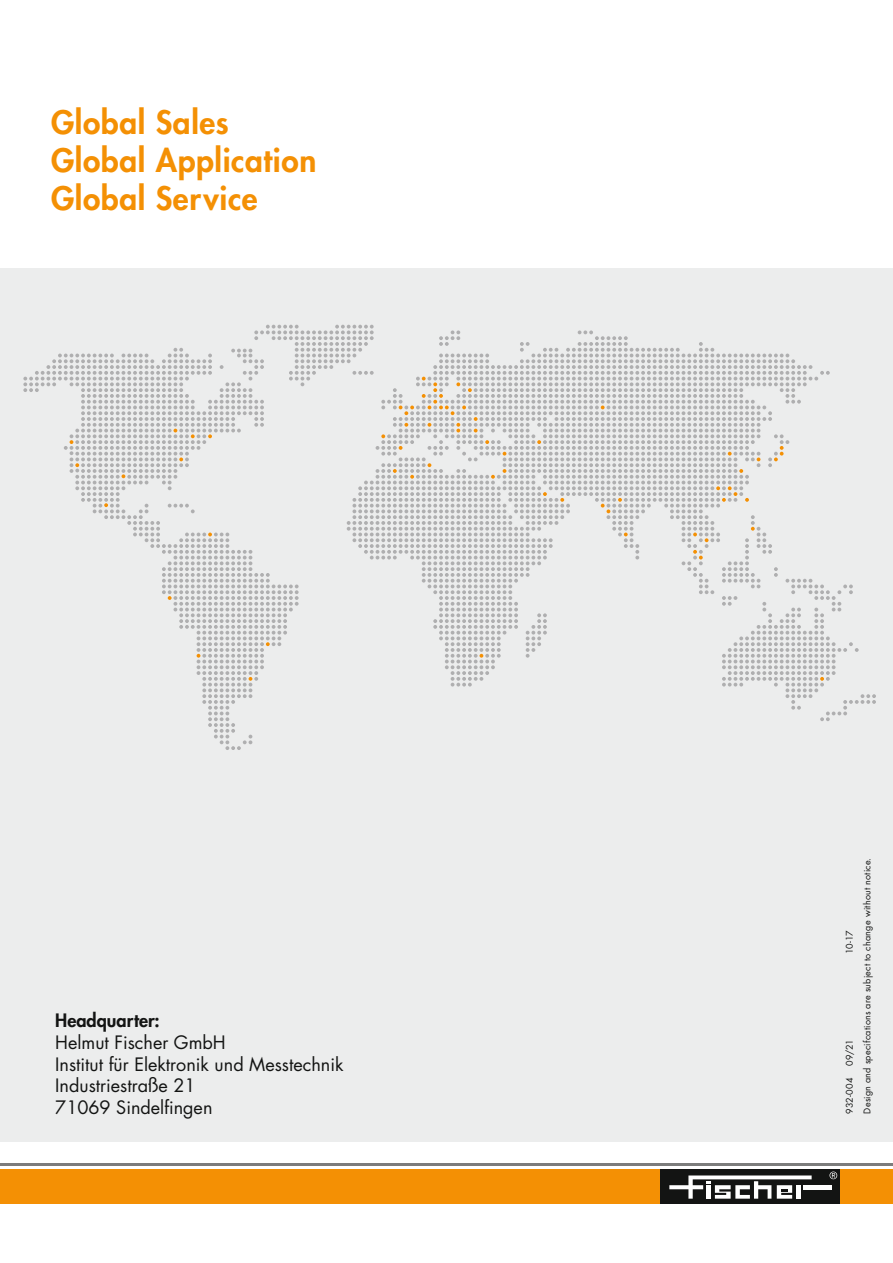
<style>
.page{position:relative;width:893px;height:1263px;background:#fff}
.page>*{position:absolute;margin:0;border:0;box-sizing:border-box;transform-origin:0 0}
.t1{font:800 31.5px/37.8px "Futura Std";letter-spacing:.02em;color:#f49004}
.t2{font:18px/21.6px "Futura Std";color:#131413}
.t3{font:800 18px "Futura Std";color:#131413}
.t4{font:9px/17.7px "Futura Std";letter-spacing:.025em;color:#131413}
</style>
<div class="page">
<div style="left:0;top:268px;width:893px;height:874px;background:#eceded"></div>
<svg style="left:23px;top:325px;width:853px;height:425px"></svg>
<div style="left:0;top:1169px;width:661px;height:35px;background:#f49004"></div>
<div style="left:839px;top:1169px;width:54px;height:35px;background:#f49004"></div>
<hr style="left:0;top:1163px;width:893px;height:2px;background:#7c7c7c">
<svg style="left:660px;top:1169px;width:180px;height:35px"></svg>
<h1 class="t1" style="left:51px;top:104px;width:267px">Global Sales<br>Global Application<br>Global Service</h1>
<p class="t3" style="left:55px;top:1009px;width:106px">Headquarter:</p>
<p class="t2" style="left:55px;top:1032px;width:290px">Helmut Fischer GmbH<br>Institut für Elektronik und Messtechnik<br>Industriestraße 21<br>71069 Sindelfingen</p>
<p class="t4" style="left:841px;top:1114px;width:257px;text-indent:160px;rotate:-90deg">10-17<br>Design and specifcations are subject to change without notice.</p>
<p class="t4" style="left:841px;top:1066px;width:28px;rotate:-90deg">09/21</p>
<p class="t4" style="left:841px;top:1114px;width:38px;rotate:-90deg">932-004</p>
</div>
